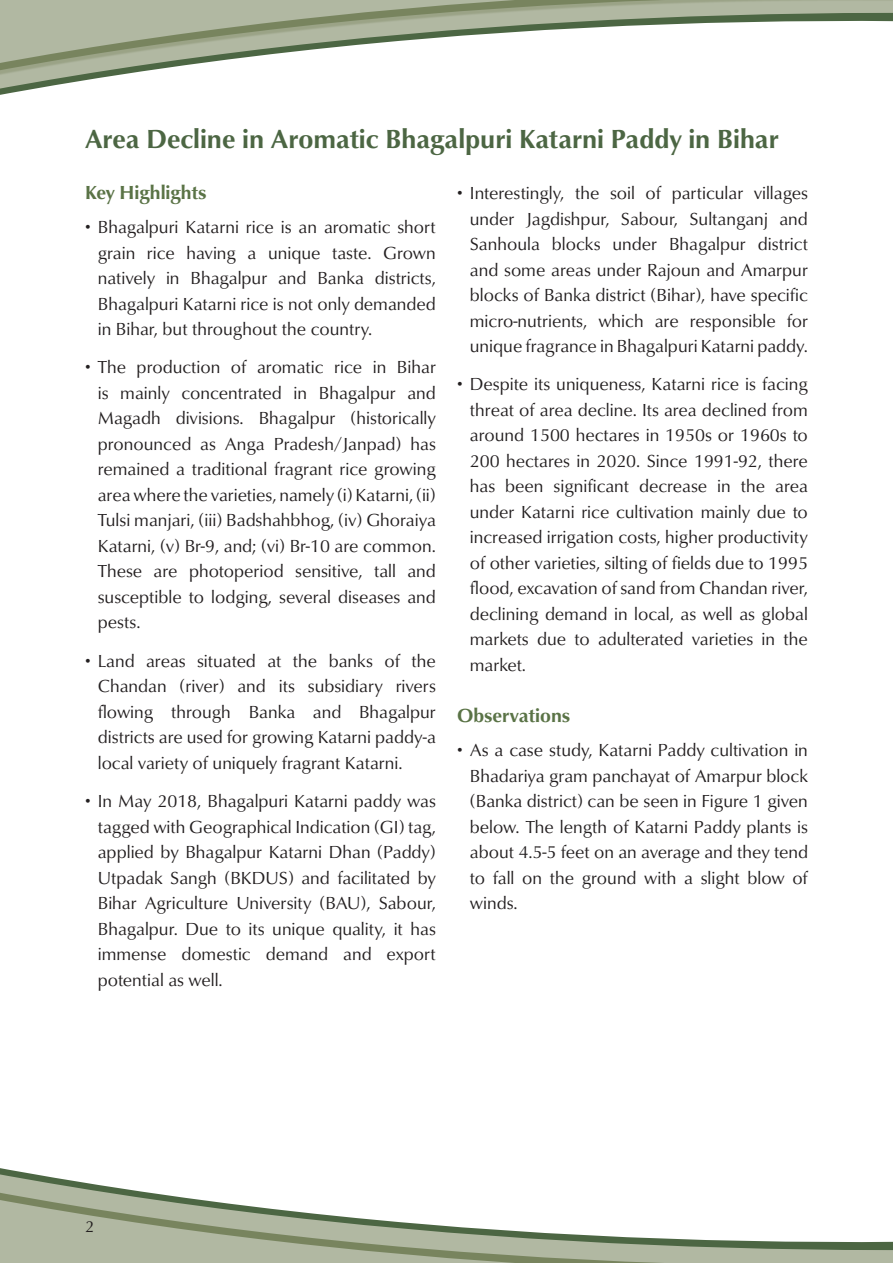
<style>
.page{position:relative;width:893px;height:1263px;background:#fff}
.page>*{position:absolute;margin:0;border:0;box-sizing:border-box;transform-origin:0 0}
.Title_1{font:700 27px "Classico URW";color:#4c6643}
.Heading_1{font:700 19.5px "Classico URW";color:#5a7346}
.t1{font:18px/25.5px "Classico URW";color:#231f20;text-align:justify}
.t2{font:16.5px "Classico URW";color:#231f20}
</style>
<div class="page">
<svg style="left:0;top:1168px;width:92px;height:16px"></svg>
<div style="left:0;top:0;width:893px;height:84px;background:#231f20;opacity:.5"></div>
<svg style="left:0;top:0;width:893px;height:79px"></svg>
<svg style="left:0;top:1184px;width:893px;height:79px"></svg>
<p class="Title_1" style="left:85px;top:122px;width:695px">Area Decline in Aromatic Bhagalpuri Katarni Paddy in Bihar</p>
<p class="Heading_1" style="left:85px;top:180px;width:123px">Key Highlights</p>
<p class="t1" style="left:98px;top:215px;width:340px;text-indent:-13px">• Bhagalpuri Katarni rice is an aromatic short grain rice having a unique taste. Grown natively in Bhagalpur and Banka districts, Bhagalpuri Katarni rice is not only demanded in Bihar, but throughout the country.</p>
<p class="t1" style="left:98px;top:355px;width:340px;text-indent:-13px">• The production of aromatic rice in Bihar is mainly concentrated in Bhagalpur and Magadh divisions. Bhagalpur (historically pronounced as Anga Pradesh/Janpad) has remained a traditional fragrant rice growing area where the varieties, namely (i) Katarni, (ii)<br>Tulsi manjari, (iii) Badshahbhog, (iv) Ghoraiya Katarni, (v) Br-9, and; (vi) Br-10 are common.<br>These are photoperiod sensitive, tall and susceptible to lodging, several diseases and pests.</p>
<p class="t1" style="left:98px;top:648px;width:340px;text-indent:-13px">• Land areas situated at the banks of the Chandan (river) and its subsidiary rivers flowing through Banka and Bhagalpur districts are used for growing Katarni paddy-a local variety of uniquely fragrant Katarni.</p>
<p class="t1" style="left:98px;top:788px;width:340px;text-indent:-13px">• In May 2018, Bhagalpuri Katarni paddy was tagged with Geographical Indication (GI) tag, applied by Bhagalpur Katarni Dhan (Paddy)<br>Utpadak Sangh (BKDUS) and facilitated by Bihar Agriculture University (BAU), Sabour, Bhagalpur. Due to its unique quality, it has immense domestic demand and export potential as well.</p>
<p class="t1" style="left:470px;top:181px;width:340px;text-indent:-13px">• Interestingly, the soil of particular villages under Jagdishpur, Sabour, Sultanganj and Sanhoula blocks under Bhagalpur district and some areas under Rajoun and Amarpur blocks of Banka district (Bihar), have specific micro-nutrients, which are responsible for unique fragrance in Bhagalpuri Katarni paddy.</p>
<p class="t1" style="left:470px;top:372px;width:340px;text-indent:-13px">• Despite its uniqueness, Katarni rice is facing threat of area decline. Its area declined from around 1500 hectares in 1950s or 1960s to 200 hectares in 2020. Since 1991-92, there has been significant decrease in the area under Katarni rice cultivation mainly due to increased irrigation costs, higher productivity of other varieties, silting of fields due to 1995 flood, excavation of sand from Chandan river, declining demand in local, as well as global markets due to adulterated varieties in the market.</p>
<p class="Heading_1" style="left:457px;top:703px;width:115px">Observations</p>
<p class="t1" style="left:470px;top:737px;width:340px;text-indent:-13px">• As a case study, Katarni Paddy cultivation in Bhadariya gram panchayat of Amarpur block (Banka district) can be seen in Figure 1 given below. The length of Katarni Paddy plants is about 4.5-5 feet on an average and they tend to fall on the ground with a slight blow of winds.</p>
<p class="t2" style="left:85px;top:1216px;width:11px">2</p>
</div>
